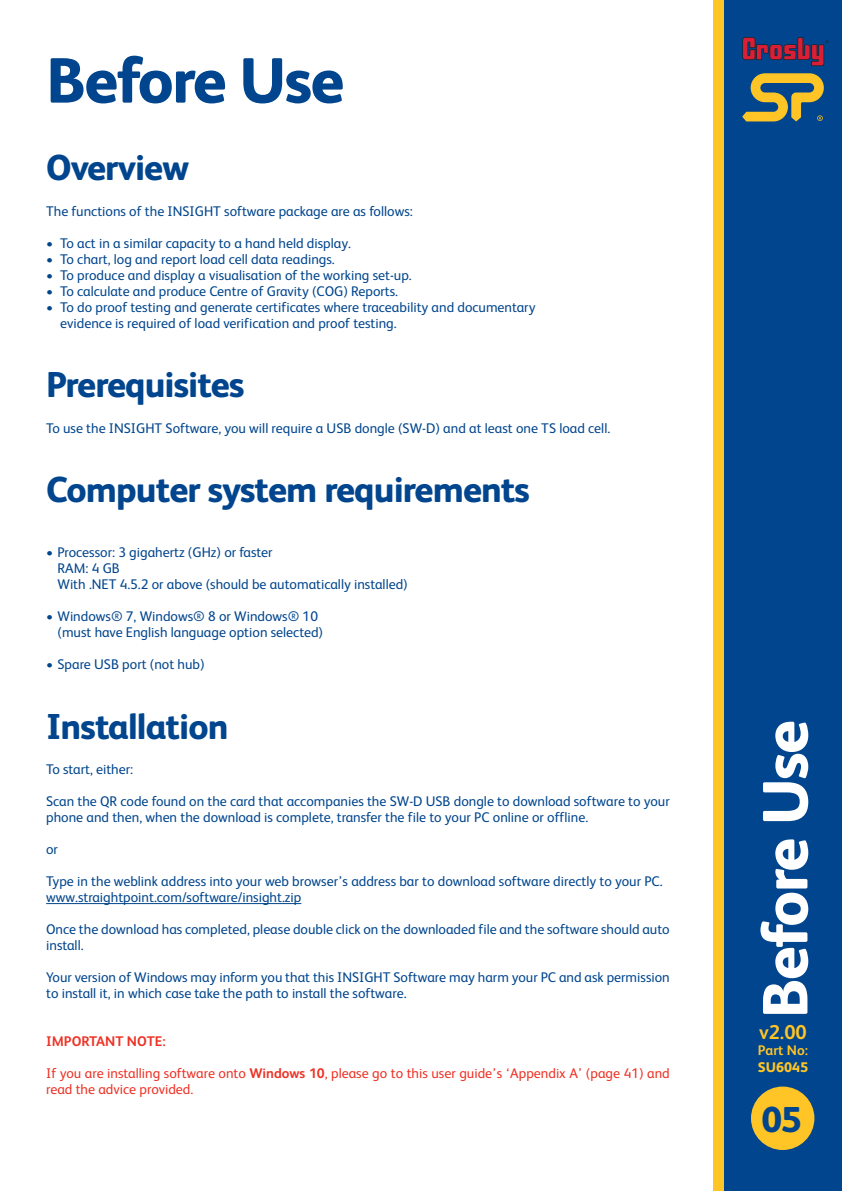
<style>
.page{position:relative;width:842px;height:1191px;background:#fff}
.page>*{position:absolute;margin:0;border:0;box-sizing:border-box;transform-origin:0 0}
.t1{font:800 64px "FS Albert";letter-spacing:-.025em;color:#fff}
.t2{font:800 64px "FS Albert";letter-spacing:-.025em;color:#00458d}
.t3{font:800 36px "FS Albert";letter-spacing:-.025em;color:#00458d}
.t4{font:700 20px "FS Albert";color:#ffc425}
.t5{font:14px/16px "FS Albert";color:#00458d}
.t6{font:14px/16px "FS Albert";color:#ee3124}
.t7{font:700 14px "FS Albert";color:#ee3124}
.t8{font:700 14px "FS Albert";color:#ffc425}
.t9{font:800 14px "FS Albert";color:#ffc425}
.s1{font-weight:700}
</style>
<div class="page">
<div style="left:723px;top:0;width:119px;height:1191px;background:#00458d"></div>
<div style="left:713px;top:0;width:10px;height:1191px;background:#ffc425"></div>
<div style="left:751px;top:1086px;width:63px;height:64px;background:#ffc425;border-radius:50%"></div>
<svg style="left:742px;top:73px;width:82px;height:48px"></svg>
<svg style="left:742px;top:37px;width:87px;height:29px"></svg>
<hr style="left:46px;top:903px;width:255px;height:1px;background:#00458d">
<h1 class="t2" style="left:46px;top:43px;width:300px">Before Use</h1>
<h2 class="t3" style="left:46px;top:147px;width:144px">Overview</h2>
<p class="t5" style="left:46px;top:203px;width:368px">The functions of the INSIGHT software package are as follows:</p>
<p class="t5" style="left:46px;top:235px;width:306px">• To act in a similar capacity to a hand held display.</p>
<p class="t5" style="left:46px;top:251px;width:290px">• To chart, log and report load cell data readings.</p>
<p class="t5" style="left:46px;top:267px;width:367px">• To produce and display a visualisation of the working set-up.</p>
<p class="t5" style="left:46px;top:283px;width:353px">• To calculate and produce Centre of Gravity (COG) Reports.</p>
<p class="t5" style="left:60px;top:299px;width:477px;text-indent:-14px">• To do proof testing and generate certificates where traceability and documentary evidence is required of load verification and proof testing.</p>
<h2 class="t3" style="left:46px;top:364px;width:200px">Prerequisites</h2>
<p class="t5" style="left:46px;top:420px;width:566px">To use the INSIGHT Software, you will require a USB dongle (SW-D) and at least one TS load cell.</p>
<h2 class="t3" style="left:46px;top:468px;width:485px">Computer system requirements</h2>
<p class="t5" style="left:57px;top:544px;width:352px;text-indent:-11px">• Processor: 3 gigahertz (GHz) or faster<br>RAM: 4 GB<br>With .NET 4.5.2 or above (should be automatically installed)</p>
<p class="t5" style="left:57px;top:608px;width:267px;text-indent:-11px">• Windows® 7, Windows® 8 or Windows® 10 (must have English language option selected)</p>
<p class="t5" style="left:46px;top:656px;width:160px">• Spare USB port (not hub)</p>
<h2 class="t3" style="left:46px;top:705px;width:184px">Installation</h2>
<p class="t5" style="left:46px;top:761px;width:89px">To start, either:</p>
<p class="t5" style="left:46px;top:793px;width:625px">Scan the QR code found on the card that accompanies the SW-D USB dongle to download software to your phone and then, when the download is complete, transfer the file to your PC online or offline.</p>
<p class="t5" style="left:46px;top:841px;width:13px">or</p>
<p class="t5" style="left:46px;top:873px;width:618px">Type in the weblink address into your web browser’s address bar to download software directly to your PC. www.straightpoint.com/software/insight.zip</p>
<p class="t5" style="left:46px;top:921px;width:625px">Once the download has completed, please double click on the downloaded file and the software should auto install.</p>
<p class="t5" style="left:46px;top:969px;width:625px">Your version of Windows may inform you that this INSIGHT Software may harm your PC and ask permission to install it, in which case take the path to install the software.</p>
<p class="t7" style="left:46px;top:1033px;width:121px">IMPORTANT NOTE:</p>
<p class="t6" style="left:46px;top:1065px;width:625px">If you are installing software onto <span class="s1">Windows 10</span>, please go to this user guide’s ‘Appendix A’ (page 41) and read the advice provided.</p>
<h1 class="t1" style="left:748px;top:1018px;width:300px;rotate:-90deg">Before Use</h1>
<h3 class="t4" style="left:759px;top:1020px;width:49px">v2.00</h3>
<p class="t8" style="left:758px;top:1042px;width:52px">Part No:</p>
<p class="t9" style="left:758px;top:1059px;width:52px">SU6045</p>
<h2 class="t3" style="left:761px;top:1098px;width:42px">05</h2>
</div>
